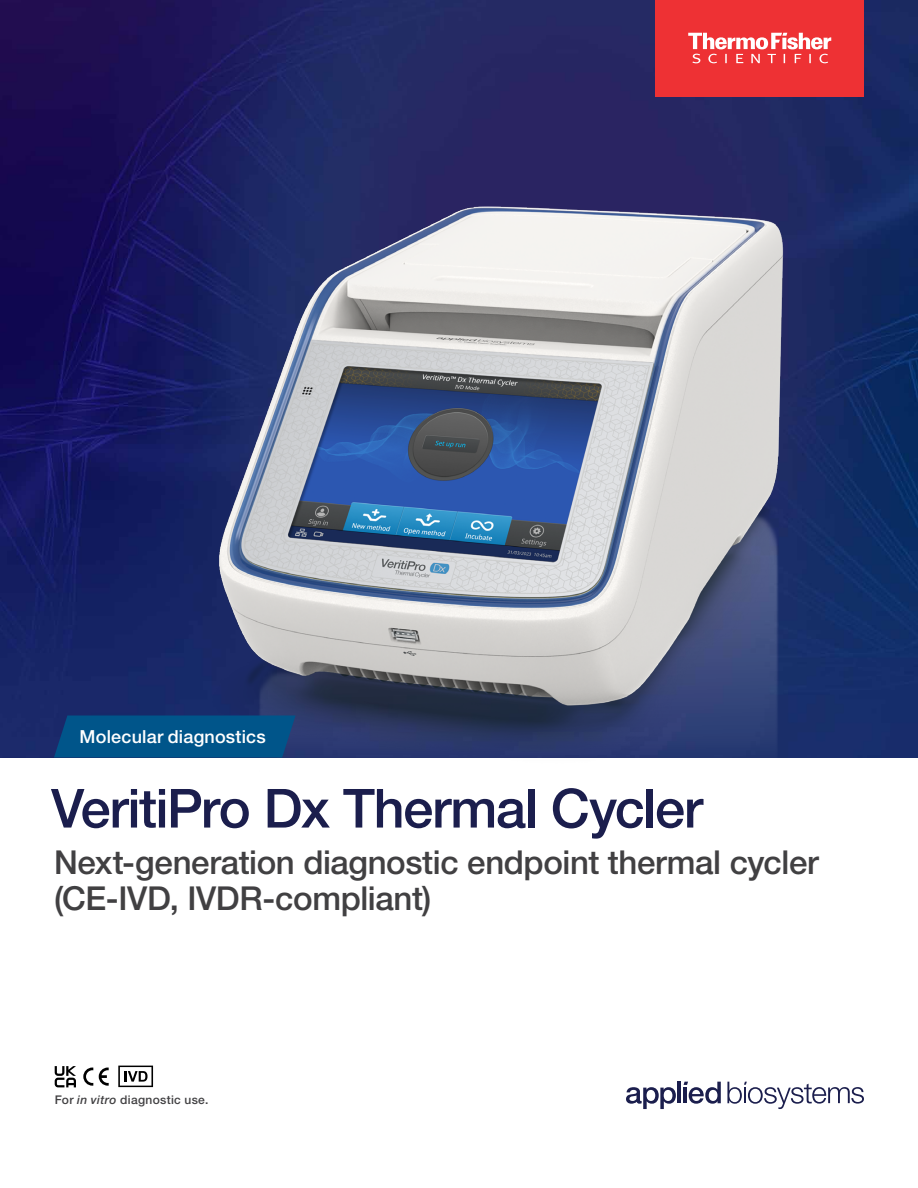
<style>
.page{position:relative;width:918px;height:1188px;background:#fff}
.page>*{position:absolute;margin:0;border:0;box-sizing:border-box;transform-origin:0 0}
.t1{font:500 54px "Helvetica Neue LTW1 G";letter-spacing:-.025em;color:#1b1e4d}
.t2{font:500 33px/36px "Helvetica Neue LTW1 G";letter-spacing:-.01em;color:#414042}
.t3{font:500 18px "Helvetica Neue LTW1 G";letter-spacing:.01em;color:#fff}
.t4{font:500 12px "Helvetica Neue LTW1 G";letter-spacing:.025em;color:#414042}
.s1{font-style:italic}
</style>
<div class="page">
<img style="left:0;top:0;width:918px;height:758px">
<img style="left:134px;top:207px;width:784px;height:551px">
<svg style="left:54px;top:716px;width:242px;height:42px;background:#025287"></svg>
<svg style="left:118px;top:1066px;width:35px;height:21px"></svg>
<svg style="left:99px;top:1068px;width:10px;height:18px"></svg>
<svg style="left:83px;top:1068px;width:10px;height:18px"></svg>
<svg style="left:55px;top:1066px;width:21px;height:21px"></svg>
<svg style="left:727px;top:1082px;width:137px;height:27px"></svg>
<svg style="left:626px;top:1087px;width:50px;height:22px"></svg>
<hr style="left:677px;top:1082px;width:4px;height:21px;background:#1b1e4d">
<svg style="left:684px;top:1082px;width:37px;height:22px"></svg>
<div style="left:656px;top:0;width:208px;height:96px;background:#ee3134"></div>
<svg style="left:688px;top:33px;width:143px;height:30px"></svg>
<p class="t3" style="left:80px;top:726px;width:188px">Molecular diagnostics</p>
<h1 class="t1" style="left:51px;top:776px;width:653px">VeritiPro Dx Thermal Cycler</h1>
<p class="t2" style="left:54px;top:844px;width:766px">Next-generation diagnostic endpoint thermal cycler (CE-IVD, IVDR-compliant)</p>
<p class="t4" style="left:55px;top:1092px;width:155px">For <span class="s1">in vitro</span> diagnostic use.</p>
</div>
